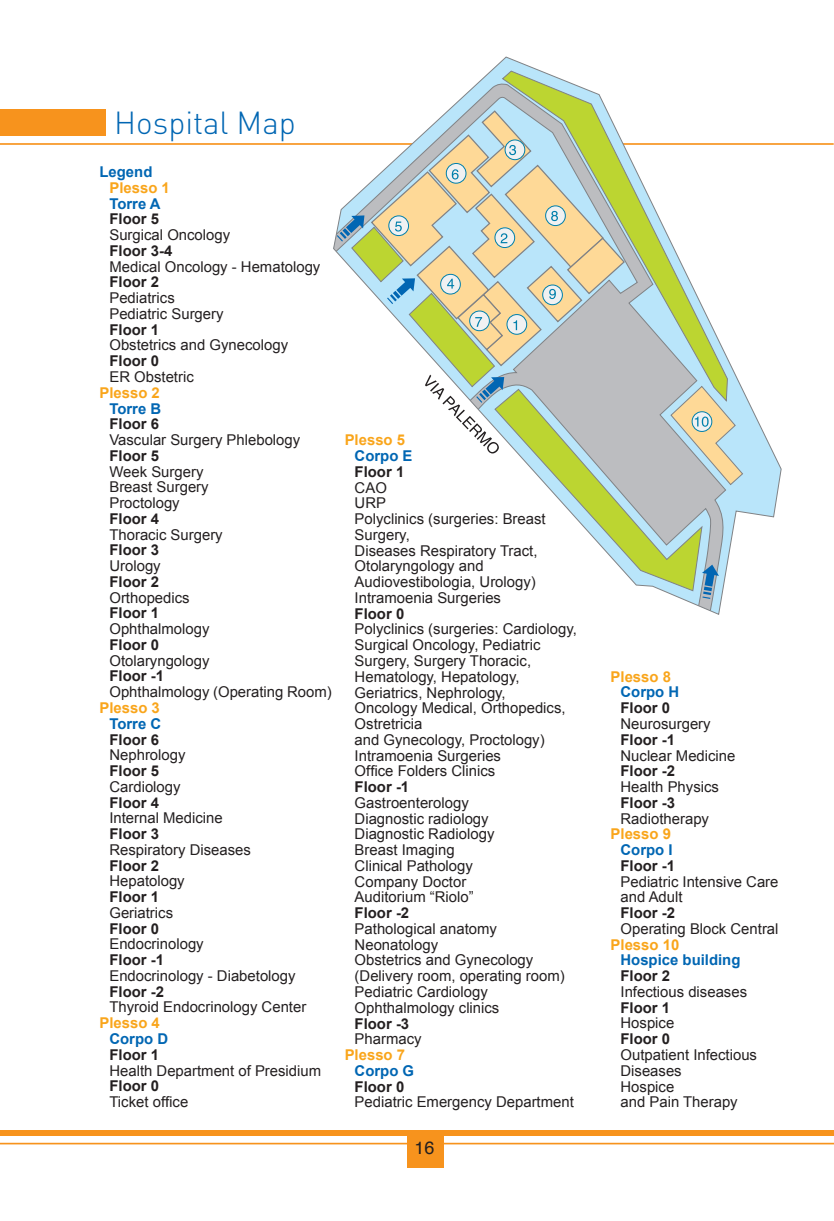
<style>
.page{position:relative;width:834px;height:1221px;background:#fff}
.page>*{position:absolute;margin:0;border:0;box-sizing:border-box;transform-origin:0 0}
.t1{font:300 31.5px "DIN";color:#0166b3}
.t2{font:17.85px "Helvetica";color:#231f20}
.t3{font:14.88px/15.8px "Arial";color:#231f20}
.t4{font:700 14.88px "Arial";color:#231f20}
.t5{font:700 14.88px "Arial";color:#0166b3}
.t6{font:700 14.88px "Arial";color:#f9a51b}
</style>
<div class="page">
<hr style="left:0;top:143px;width:833px;height:2px;background:#f7931d">
<div style="left:0;top:1130px;width:833px;height:5px;background:#f7931d"></div>
<hr style="left:0;top:1142px;width:833px;height:2px;background:#f7931d">
<div style="left:0;top:109px;width:105px;height:26px;background:#f7931d"></div>
<div style="left:407px;top:1130px;width:36px;height:37px;background:#f7931d"></div>
<svg style="left:333px;top:56px;width:448px;height:559px"></svg>
<svg style="left:501px;top:70px;width:227px;height:318px"></svg>
<svg style="left:494px;top:388px;width:208px;height:203px"></svg>
<svg style="left:702px;top:564px;width:16px;height:35px"></svg>
<svg style="left:337px;top:109px;width:288px;height:344px"></svg>
<svg style="left:670px;top:385px;width:73px;height:100px;background:#cbd0c2"></svg>
<h1 class="t1" style="left:114px;top:103px;width:183px">Hospital Map</h1>
<p class="t5" style="left:99px;top:162px;width:54px">Legend</p>
<p class="t6" style="left:109px;top:178px;width:62px">Plesso 1</p>
<p class="t5" style="left:109px;top:193px;width:53px">Torre A</p>
<p class="t4" style="left:109px;top:209px;width:51px">Floor 5</p>
<p class="t3" style="left:109px;top:227px;width:122px">Surgical Oncology</p>
<p class="t4" style="left:109px;top:241px;width:64px">Floor 3-4</p>
<p class="t3" style="left:109px;top:259px;width:212px">Medical Oncology - Hematology</p>
<p class="t4" style="left:109px;top:272px;width:51px">Floor 2</p>
<p class="t3" style="left:109px;top:290px;width:116px">Pediatrics<br>Pediatric Surgery</p>
<p class="t4" style="left:109px;top:320px;width:51px">Floor 1</p>
<p class="t3" style="left:109px;top:337px;width:180px">Obstetrics and Gynecology</p>
<p class="t4" style="left:109px;top:351px;width:51px">Floor 0</p>
<p class="t3" style="left:109px;top:369px;width:86px">ER Obstetric</p>
<p class="t6" style="left:99px;top:383px;width:62px">Plesso 2</p>
<p class="t5" style="left:109px;top:398px;width:53px">Torre B</p>
<p class="t4" style="left:109px;top:414px;width:51px">Floor 6</p>
<p class="t3" style="left:109px;top:432px;width:192px">Vascular Surgery Phlebology</p>
<p class="t4" style="left:109px;top:446px;width:51px">Floor 5</p>
<p class="t3" style="left:109px;top:463px;width:101px">Week Surgery<br>Breast Surgery<br>Proctology</p>
<p class="t4" style="left:109px;top:509px;width:51px">Floor 4</p>
<p class="t3" style="left:109px;top:526px;width:115px">Thoracic Surgery</p>
<p class="t4" style="left:109px;top:540px;width:51px">Floor 3</p>
<p class="t3" style="left:109px;top:558px;width:53px">Urology</p>
<p class="t4" style="left:109px;top:572px;width:51px">Floor 2</p>
<p class="t3" style="left:109px;top:589px;width:82px">Orthopedics</p>
<p class="t4" style="left:109px;top:603px;width:51px">Floor 1</p>
<p class="t3" style="left:109px;top:621px;width:102px">Ophthalmology</p>
<p class="t4" style="left:109px;top:635px;width:51px">Floor 0</p>
<p class="t3" style="left:109px;top:652px;width:102px">Otolaryngology</p>
<p class="t4" style="left:109px;top:666px;width:56px">Floor -1</p>
<p class="t3" style="left:109px;top:684px;width:224px">Ophthalmology (Operating Room)</p>
<p class="t6" style="left:99px;top:698px;width:62px">Plesso 3</p>
<p class="t5" style="left:109px;top:713px;width:53px">Torre C</p>
<p class="t4" style="left:109px;top:729px;width:51px">Floor 6</p>
<p class="t3" style="left:109px;top:747px;width:78px">Nephrology</p>
<p class="t4" style="left:109px;top:761px;width:51px">Floor 5</p>
<p class="t3" style="left:109px;top:778px;width:73px">Cardiology</p>
<p class="t4" style="left:109px;top:792px;width:51px">Floor 4</p>
<p class="t3" style="left:109px;top:810px;width:115px">Internal Medicine</p>
<p class="t4" style="left:109px;top:824px;width:51px">Floor 3</p>
<p class="t3" style="left:109px;top:841px;width:143px">Respiratory Diseases</p>
<p class="t4" style="left:109px;top:855px;width:51px">Floor 2</p>
<p class="t3" style="left:109px;top:873px;width:77px">Hepatology</p>
<p class="t4" style="left:109px;top:887px;width:51px">Floor 1</p>
<p class="t3" style="left:109px;top:904px;width:65px">Geriatrics</p>
<p class="t4" style="left:109px;top:918px;width:51px">Floor 0</p>
<p class="t3" style="left:109px;top:936px;width:96px">Endocrinology</p>
<p class="t4" style="left:109px;top:950px;width:56px">Floor -1</p>
<p class="t3" style="left:109px;top:967px;width:188px">Endocrinology - Diabetology</p>
<p class="t4" style="left:109px;top:981px;width:56px">Floor -2</p>
<p class="t3" style="left:109px;top:999px;width:198px">Thyroid Endocrinology Center</p>
<p class="t6" style="left:99px;top:1013px;width:62px">Plesso 4</p>
<p class="t5" style="left:109px;top:1028px;width:60px">Corpo D</p>
<p class="t4" style="left:109px;top:1044px;width:51px">Floor 1</p>
<p class="t3" style="left:109px;top:1062px;width:213px">Health Department of Presidium</p>
<p class="t4" style="left:109px;top:1076px;width:51px">Floor 0</p>
<p class="t3" style="left:109px;top:1093px;width:80px">Ticket office</p>
<p class="t6" style="left:344px;top:430px;width:62px">Plesso 5</p>
<p class="t5" style="left:354px;top:446px;width:59px">Corpo E</p>
<p class="t4" style="left:354px;top:462px;width:51px">Floor 1</p>
<p class="t3" style="left:354px;top:479px;width:192px">CAO<br>URP<br>Polyclinics (surgeries: Breast<br>Surgery,<br>Diseases Respiratory Tract,<br>Otolaryngology and<br>Audiovestibologia, Urology)<br>Intramoenia Surgeries</p>
<p class="t4" style="left:354px;top:603px;width:51px">Floor 0</p>
<p class="t3" style="left:354px;top:621px;width:224px">Polyclinics (surgeries: Cardiology,<br>Surgical Oncology, Pediatric<br>Surgery, Surgery Thoracic,<br>Hematology, Hepatology,<br>Geriatrics, Nephrology,<br>Oncology Medical, Orthopedics,<br>Ostretricia<br>and Gynecology, Proctology)<br>Intramoenia Surgeries<br>Office Folders Clinics</p>
<p class="t4" style="left:354px;top:777px;width:56px">Floor -1</p>
<p class="t3" style="left:354px;top:794px;width:141px">Gastroenterology<br>Diagnostic radiology<br>Diagnostic Radiology<br>Breast Imaging<br>Clinical Pathology<br>Company Doctor<br>Auditorium “Riolo”</p>
<p class="t4" style="left:354px;top:903px;width:56px">Floor -2</p>
<p class="t3" style="left:354px;top:920px;width:211px">Pathological anatomy<br>Neonatology<br>Obstetrics and Gynecology (Delivery room, operating room)<br>Pediatric Cardiology<br>Ophthalmology clinics</p>
<p class="t4" style="left:354px;top:1013px;width:56px">Floor -3</p>
<p class="t3" style="left:354px;top:1031px;width:68px">Pharmacy</p>
<p class="t6" style="left:344px;top:1044px;width:62px">Plesso 7</p>
<p class="t5" style="left:354px;top:1060px;width:61px">Corpo G</p>
<p class="t4" style="left:354px;top:1076px;width:51px">Floor 0</p>
<p class="t3" style="left:354px;top:1094px;width:221px">Pediatric Emergency Department</p>
<p class="t2" style="left:414px;top:1134px;width:21px">16</p>
<p class="t6" style="left:610px;top:666px;width:62px">Plesso 8</p>
<p class="t5" style="left:620px;top:682px;width:60px">Corpo H</p>
<p class="t4" style="left:620px;top:698px;width:51px">Floor 0</p>
<p class="t3" style="left:620px;top:716px;width:92px">Neurosurgery</p>
<p class="t4" style="left:620px;top:729px;width:56px">Floor -1</p>
<p class="t3" style="left:620px;top:747px;width:116px">Nuclear Medicine</p>
<p class="t4" style="left:620px;top:761px;width:56px">Floor -2</p>
<p class="t3" style="left:620px;top:779px;width:100px">Health Physics</p>
<p class="t4" style="left:620px;top:792px;width:56px">Floor -3</p>
<p class="t3" style="left:620px;top:810px;width:90px">Radiotherapy</p>
<p class="t6" style="left:610px;top:824px;width:62px">Plesso 9</p>
<p class="t5" style="left:620px;top:840px;width:54px">Corpo I</p>
<p class="t4" style="left:620px;top:855px;width:56px">Floor -1</p>
<p class="t3" style="left:620px;top:873px;width:159px">Pediatric Intensive Care and Adult</p>
<p class="t4" style="left:620px;top:903px;width:56px">Floor -2</p>
<p class="t3" style="left:620px;top:920px;width:159px">Operating Block Central</p>
<p class="t6" style="left:610px;top:934px;width:70px">Plesso 10</p>
<p class="t5" style="left:620px;top:950px;width:121px">Hospice building</p>
<p class="t4" style="left:620px;top:966px;width:51px">Floor 2</p>
<p class="t3" style="left:620px;top:983px;width:128px">Infectious diseases</p>
<p class="t4" style="left:620px;top:997px;width:51px">Floor 1</p>
<p class="t3" style="left:620px;top:1015px;width:55px">Hospice</p>
<p class="t4" style="left:620px;top:1029px;width:51px">Floor 0</p>
<p class="t3" style="left:620px;top:1046px;width:138px">Outpatient Infectious<br>Diseases<br>Hospice<br>and Pain Therapy</p>
</div>
